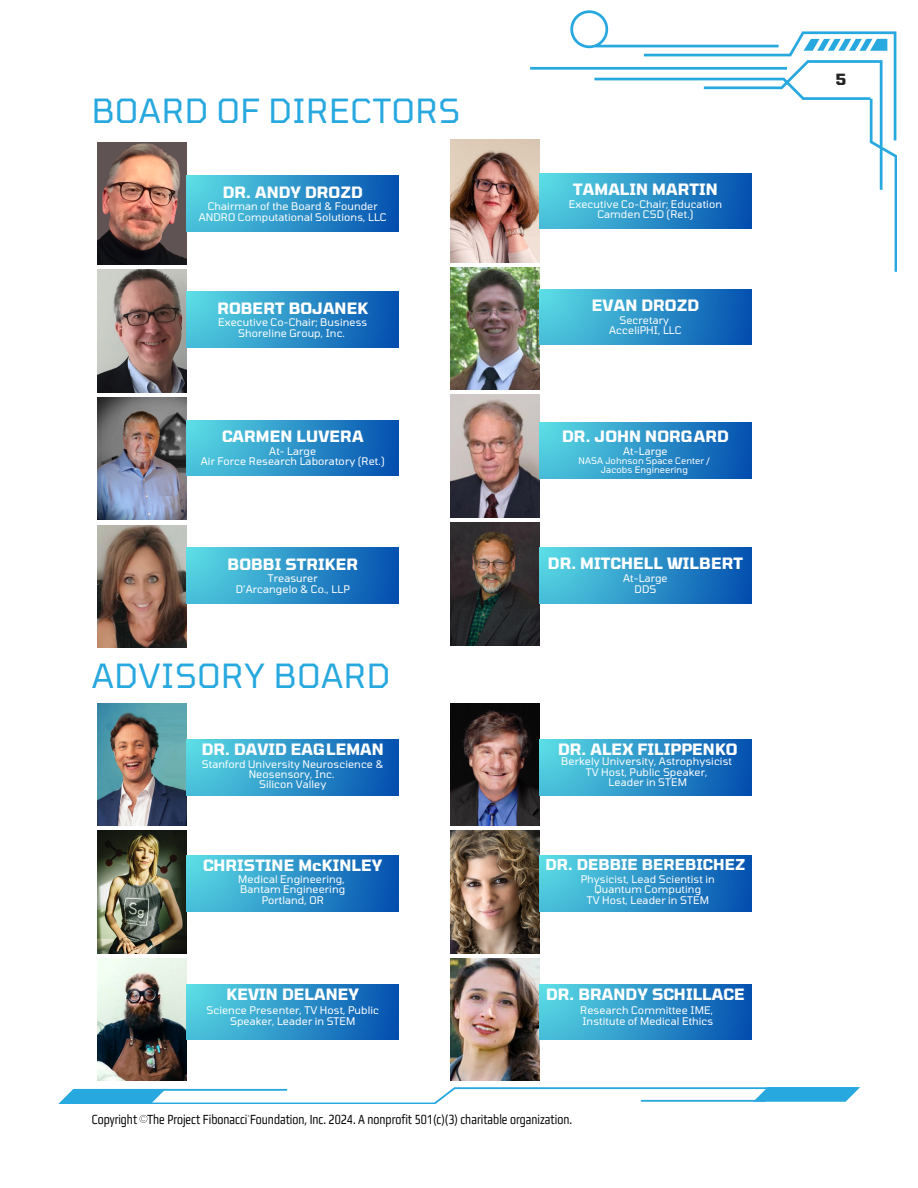
<style>
.page{position:relative;width:918px;height:1188px;background:#fff}
.page>*{position:absolute;margin:0;border:0;box-sizing:border-box;transform-origin:0 0}
.t1{font:33.15px "Tomorrow";letter-spacing:.02em;color:#27a8df}
.t2{font:700 15.6px "Tomorrow";letter-spacing:.01em;color:#fff}
.t3{font:700 15.3px "Tomorrow";color:#252525}
.t4{font:700 15px "Tomorrow";letter-spacing:.01em;color:#fff}
.t5{font:condensed 14.1px "Gamestation";color:#000}
.t6{font:700 14.1px "Tomorrow";letter-spacing:.01em;color:#fff}
.t7{font:10.5px/10.5px "Tomorrow";letter-spacing:.01em;color:#fff;text-align:center}
.t8{font:9px "Tomorrow";letter-spacing:.01em;color:#fff}
</style>
<div class="page">
<svg style="left:140px;top:1115px;width:7px;height:8px"></svg>
<img style="left:97px;top:142px;width:90px;height:123px">
<img style="left:97px;top:270px;width:90px;height:123px">
<div style="left:187px;top:176px;width:212px;height:55px;background:linear-gradient(to right,#57d6e2,#0552b0)"></div>
<svg style="left:530px;top:10px;width:367px;height:262px"></svg>
<img style="left:450px;top:140px;width:89px;height:122px">
<img style="left:450px;top:267px;width:89px;height:123px">
<img style="left:97px;top:397px;width:90px;height:123px">
<img style="left:97px;top:525px;width:90px;height:123px">
<img style="left:450px;top:395px;width:89px;height:122px">
<img style="left:450px;top:523px;width:89px;height:122px">
<img style="left:97px;top:703px;width:90px;height:123px">
<img style="left:97px;top:831px;width:90px;height:122px">
<img style="left:97px;top:958px;width:90px;height:123px">
<img style="left:450px;top:703px;width:89px;height:123px">
<img style="left:450px;top:831px;width:89px;height:122px">
<img style="left:450px;top:958px;width:89px;height:123px">
<div style="left:539px;top:173px;width:212px;height:56px;background:linear-gradient(to right,#57d6e2,#0552b0)"></div>
<div style="left:187px;top:292px;width:212px;height:55px;background:linear-gradient(to right,#57d6e2,#0552b0)"></div>
<div style="left:539px;top:289px;width:212px;height:56px;background:linear-gradient(to right,#57d6e2,#0552b0)"></div>
<div style="left:539px;top:423px;width:212px;height:55px;background:linear-gradient(to right,#57d7e3,#0552b0)"></div>
<div style="left:187px;top:420px;width:212px;height:56px;background:linear-gradient(to right,#57d6e2,#0552b0)"></div>
<div style="left:187px;top:548px;width:212px;height:55px;background:linear-gradient(to right,#57d6e2,#0552b0)"></div>
<div style="left:539px;top:548px;width:212px;height:55px;background:linear-gradient(to right,#57d7e3,#0552b0)"></div>
<div style="left:187px;top:740px;width:212px;height:55px;background:linear-gradient(to right,#57d6e2,#0552b0)"></div>
<div style="left:187px;top:856px;width:212px;height:55px;background:linear-gradient(to right,#57d6e2,#0552b0)"></div>
<div style="left:187px;top:984px;width:212px;height:56px;background:linear-gradient(to right,#57d6e2,#0552b0)"></div>
<div style="left:539px;top:740px;width:212px;height:55px;background:linear-gradient(to right,#57d7e3,#0552b0)"></div>
<div style="left:539px;top:856px;width:212px;height:55px;background:linear-gradient(to right,#57d7e3,#0552b0)"></div>
<div style="left:539px;top:984px;width:212px;height:56px;background:linear-gradient(to right,#57d6e2,#0552b0)"></div>
<svg style="left:58px;top:1087px;width:802px;height:17px"></svg>
<p class="t1" style="left:92px;top:90px;width:370px">BOARD OF DIRECTORS</p>
<p class="t2" style="left:223px;top:182px;width:141px">DR. ANDY DROZD</p>
<h5 class="t7" style="left:199px;top:201px;width:189px">Chairman of the Board &amp; Founder<br>ANDRO Computational Solutions, LLC</h5>
<p class="t2" style="left:573px;top:180px;width:146px">TAMALIN MARTIN</p>
<p class="t7" style="left:569px;top:198px;width:155px">Executive Co-Chair; Education<br>Camden CSD (Ret.)</p>
<h2 class="t2" style="left:217px;top:298px;width:152px">ROBERT BOJANEK</h2>
<p class="t7" style="left:218px;top:317px;width:151px">Executive Co-Chair; Business<br>Shoreline Group, Inc.</p>
<p class="t2" style="left:592px;top:296px;width:109px">EVAN DROZD</p>
<h5 class="t7" style="left:609px;top:314px;width:74px">Secretary<br>AcceliPHI, LLC</h5>
<h2 class="t2" style="left:222px;top:427px;width:143px">CARMEN LUVERA</h2>
<p class="t2" style="left:562px;top:427px;width:168px">DR. JOHN NORGARD</p>
<h2 class="t7" style="left:201px;top:445px;width:185px">At- Large<br>Air Force Research Laboratory (Ret.)</h2>
<h2 class="t7" style="left:623px;top:446px;width:46px">At-Large</h2>
<h5 class="t8" style="left:579px;top:455px;width:133px">NASA Johnson Space Center /</h5>
<h1 class="t8" style="left:601px;top:464px;width:88px">Jacobs Engineering</h1>
<p class="t2" style="left:228px;top:555px;width:132px">BOBBI STRIKER</p>
<h2 class="t2" style="left:548px;top:553px;width:196px">DR. MITCHELL WILBERT</h2>
<h5 class="t7" style="left:236px;top:573px;width:115px">Treasurer<br>D’Arcangelo &amp; Co., LLP</h5>
<h2 class="t7" style="left:623px;top:573px;width:46px">At-Large<br>DDS</h2>
<h2 class="t1" style="left:92px;top:655px;width:300px">ADVISORY BOARD</h2>
<p class="t6" style="left:211px;top:738px;width:132px">TAMALIN MARTIN</p>
<p class="t2" style="left:202px;top:740px;width:184px">DR. DAVID EAGLEMAN</p>
<h5 class="t7" style="left:202px;top:758px;width:183px">Stanford University Neuroscience &amp;<br>Neosensory, Inc.<br>Silicon Valley</h5>
<p class="t6" style="left:563px;top:738px;width:132px">TAMALIN MARTIN</p>
<h5 class="t7" style="left:561px;top:756px;width:172px">Berkely University, Astrophysicist<br>TV Host, Public Speaker,<br>Leader in STEM</h5>
<h2 class="t2" style="left:558px;top:739px;width:181px">DR. ALEX FILIPPENKO</h2>
<p class="t2" style="left:203px;top:856px;width:181px">CHRISTINE McKINLEY</p>
<h2 class="t4" style="left:546px;top:855px;width:201px">DR. DEBBIE BEREBICHEZ</h2>
<h5 class="t7" style="left:581px;top:873px;width:136px">Physicist, Lead Scientist in<br>Quantum Computing<br>TV Host, Leader in STEM</h5>
<h3 class="t7" style="left:238px;top:873px;width:108px">Medical Engineering,<br>Bantam Engineering<br>Portland, OR</h3>
<p class="t2" style="left:227px;top:984px;width:134px">KEVIN DELANEY</p>
<h2 class="t2" style="left:546px;top:984px;width:200px">DR. BRANDY SCHILLACE</h2>
<h5 class="t7" style="left:580px;top:1005px;width:135px;text-align:left">Research Committee IME,<br>Institute of Medical Ethics</h5>
<h5 class="t7" style="left:206px;top:1005px;width:174px">Science Presenter, TV Host, Public<br>Speaker, Leader in STEM</h5>
<p class="t5" style="left:92px;top:1111px;width:482px">Copyright The Project Fibonacci Foundation, Inc. 2024. A nonprofit 501(c)(3) charitable organization.</p>
<h2 class="t3" style="left:836px;top:70px;width:12px">5</h2>
</div>
